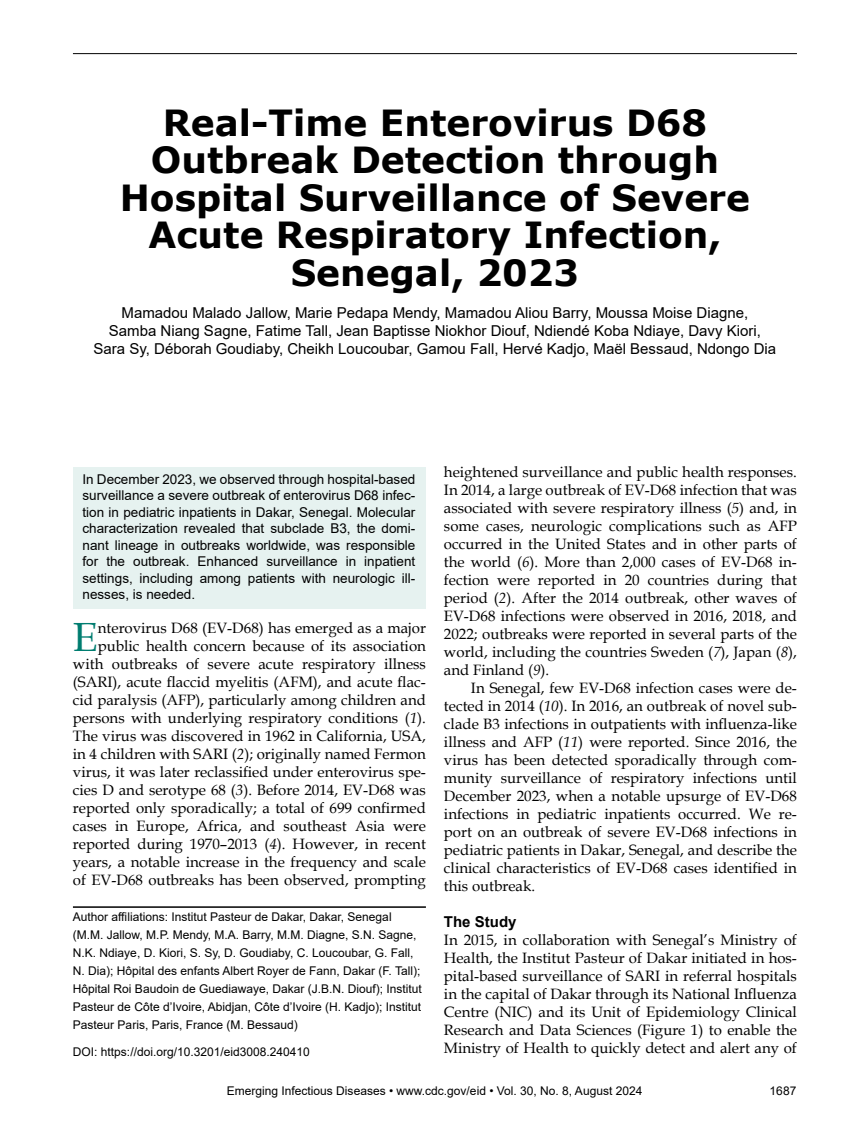
<style>
.page{position:relative;width:851px;height:1134px;background:#fff}
.page>*{position:absolute;margin:0;border:0;box-sizing:border-box;transform-origin:0 0}
.t1{font:40.8px "Book Antiqua";color:#007d70}
.t2{font:700 36px/37.5px "Verdana";color:#000;text-align:center}
.t3{font:15px/18px "Book Antiqua";color:#000;text-align:justify}
.t4{font:15px/18px "Arial";color:#000;text-align:center}
.t5{font:700 15px "Arial";color:#000}
.t6{font:13.5px/16.5px "Arial";color:#000;text-align:justify}
.t7{font:12px/18px "Arial";color:#000}
.s1{font-style:italic}
</style>
<div class="page">
<hr style="left:73px;top:53px;width:723px;height:1px;background:#000">
<hr style="left:73px;top:906px;width:353px;height:2px;background:#000">
<div style="left:73px;top:467px;width:353px;height:141px;background:#e6f2f0"></div>
<h2 class="t2" style="left:120px;top:103px;width:631px">Real-Time Enterovirus D68<br>Outbreak Detection through<br>Hospital Surveillance of Severe<br>Acute Respiratory Infection,<br>Senegal, 2023</h2>
<p class="t4" style="left:94px;top:304px;width:684px">Mamadou Malado Jallow, Marie Pedapa Mendy, Mamadou Aliou Barry, Moussa Moise Diagne,<br>Samba Niang Sagne, Fatime Tall, Jean Baptisse Niokhor Diouf, Ndiendé Koba Ndiaye, Davy Kiori,<br>Sara Sy, Déborah Goudiaby, Cheikh Loucoubar, Gamou Fall, Hervé Kadjo, Maël Bessaud, Ndongo Dia</p>
<p class="t6" style="left:82px;top:471px;width:334px">In December 2023, we observed through hospital-based surveillance a severe outbreak of enterovirus D68 infec&shy;tion in pediatric inpatients in Dakar, Senegal. Molecular characterization revealed that subclade B3, the domi&shy;nant lineage in outbreaks worldwide, was responsible for the outbreak. Enhanced surveillance in inpatient settings, including among patients with neurologic ill&shy;nesses, is needed.</p>
<p class="t3" style="left:73px;top:618px;width:354px;text-align:right">nterovirus D68 (EV-D68) has emerged as a major public health concern because of its association with outbreaks of severe acute respiratory illness (SARI), acute flaccid myelitis (AFM), and acute flac&shy;cid paralysis (AFP), particularly among children and persons with underlying respiratory conditions (<span class="s1">1</span>).<br>The virus was discovered in 1962 in California, USA, in 4 children with SARI (<span class="s1">2</span>); originally named Fermon virus, it was later reclassified under enterovirus spe&shy;cies D and serotype 68 (<span class="s1">3</span>). Before 2014, EV-D68 was reported only sporadically; a total of 699 confirmed cases in Europe, Africa, and southeast Asia were reported during 1970–2013 (<span class="s1">4</span>). However, in recent years, a notable increase in the frequency and scale of EV-D68 outbreaks has been observed, prompting</p>
<h1 class="t1" style="left:73px;top:608px;width:26px">E</h1>
<p class="t7" style="left:73px;top:908px;width:350px">Author affiliations: Institut Pasteur de Dakar, Dakar, Senegal (M.M. Jallow, M.P. Mendy, M.A. Barry, M.M. Diagne, S.N. Sagne, N.K. Ndiaye, D. Kiori, S. Sy, D. Goudiaby, C. Loucoubar, G. Fall, N. Dia); Hôpital des enfants Albert Royer de Fann, Dakar (F. Tall); Hôpital Roi Baudoin de Guediawaye, Dakar (J.B.N. Diouf); Institut Pasteur de Côte d’Ivoire, Abidjan, Côte d’Ivoire (H. Kadjo); Institut Pasteur Paris, Paris, France (M. Bessaud)</p>
<p class="t7" style="left:73px;top:1043px;width:238px">DOI: https://doi.org/10.3201/eid3008.240410</p>
<p class="t3" style="left:444px;top:463px;width:354px">heightened surveillance and public health responses.<br>In 2014, a large outbreak of EV-D68 infection that was associated with severe respiratory illness (<span class="s1">5</span>) and, in some cases, neurologic complications such as AFP occurred in the United States and in other parts of the world (<span class="s1">6</span>). More than 2,000 cases of EV-D68 in&shy;fection were reported in 20 countries during that period (<span class="s1">2</span>). After the 2014 outbreak, other waves of EV-D68 infections were observed in 2016, 2018, and 2022; outbreaks were reported in several parts of the world, including the countries Sweden (<span class="s1">7</span>), Japan (<span class="s1">8</span>), and Finland (<span class="s1">9</span>).</p>
<p class="t3" style="left:444px;top:679px;width:354px;text-indent:27px">In Senegal, few EV-D68 infection cases were de&shy;tected in 2014 (<span class="s1">10</span>). In 2016, an outbreak of novel sub&shy;clade B3 infections in outpatients with influenza-like illness and AFP (<span class="s1">11</span>) were reported. Since 2016, the virus has been detected sporadically through com&shy;munity surveillance of respiratory infections until December 2023, when a notable upsurge of EV-D68 infections in pediatric inpatients occurred. We re&shy;port on an outbreak of severe EV-D68 infections in pediatric patients in Dakar, Senegal, and describe the clinical characteristics of EV-D68 cases identified in this outbreak.</p>
<p class="t5" style="left:444px;top:911px;width:74px">The Study</p>
<p class="t3" style="left:444px;top:931px;width:354px">In 2015, in collaboration with Senegal’s Ministry of Health, the Institut Pasteur of Dakar initiated in hos&shy;pital-based surveillance of SARI in referral hospitals in the capital of Dakar through its National Influenza Centre (NIC) and its Unit of Epidemiology Clinical Research and Data Sciences (Figure 1) to enable the Ministry of Health to quickly detect and alert any of</p>
<p class="t7" style="left:227px;top:1082px;width:417px">Emerging Infectious Diseases • www.cdc.gov/eid • Vol. 30, No. 8, August 2024</p>
<p class="t7" style="left:769px;top:1082px;width:28px">1687</p>
</div>
